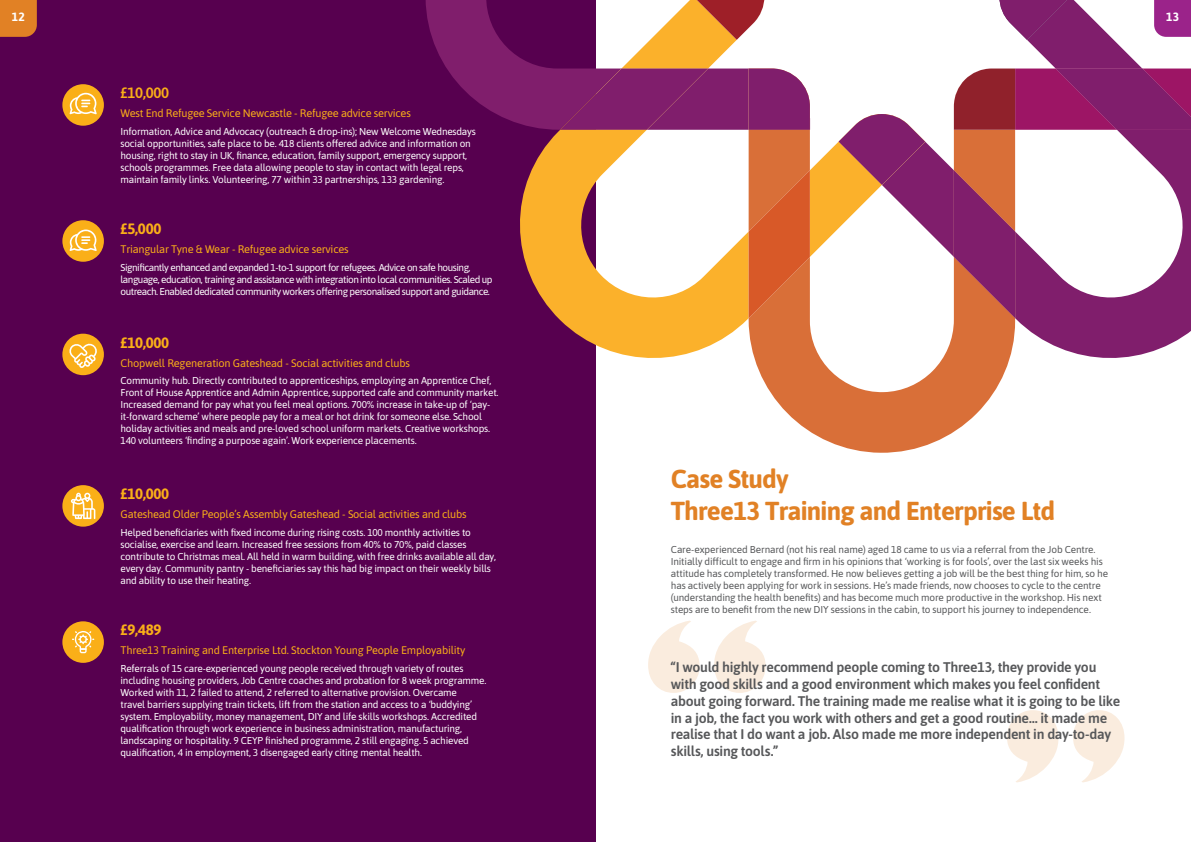
<style>
.page{position:relative;width:1191px;height:842px;background:#fff}
.page>*{position:absolute;margin:0;border:0;box-sizing:border-box;transform-origin:0 0}
.t1{font:700 26px/31.2px "Asap";letter-spacing:-.03em;color:#e18125}
.t2{font:700 15px "Asap";letter-spacing:-.02em;color:#faaf18}
.t3{font:600 15px "Asap";color:#faaf18}
.t4{font:600 14px/16.8px "Asap";letter-spacing:-.02em;color:#57585a}
.t5{font:700 12px "Asap";color:#fff}
.t6{font:11px "Asap";letter-spacing:-.02em;color:#faaf18}
.t7{font:10px/12px "Asap";letter-spacing:-.02em;color:#fff}
.t8{font:10px/12px "Asap";letter-spacing:-.015em;color:#57585a}
.t9{font:10px/12px "Asap";letter-spacing:-.05em;color:#fff}
</style>
<div class="page">
<div style="left:0;top:0;width:595px;height:842px;background:#57004f"></div>
<div style="left:62px;top:84px;width:42px;height:42px;background:#faaf18;border-radius:50%"></div>
<svg style="left:520px;top:130px;width:228px;height:241px"></svg>
<svg style="left:1015px;top:130px;width:176px;height:228px"></svg>
<svg style="left:425px;top:0;width:353px;height:130px"></svg>
<div style="left:560px;top:69px;width:148px;height:61px;background:#801e6c"></div>
<svg style="left:748px;top:104px;width:267px;height:349px"></svg>
<svg style="left:748px;top:170px;width:62px;height:148px"></svg>
<svg style="left:954px;top:170px;width:61px;height:148px"></svg>
<svg style="left:748px;top:69px;width:62px;height:61px"></svg>
<div style="left:62px;top:220px;width:42px;height:42px;background:#faaf18;border-radius:50%"></div>
<div style="left:62px;top:334px;width:42px;height:41px;background:#faaf18;border-radius:50%"></div>
<div style="left:62px;top:485px;width:42px;height:42px;background:#faaf18;border-radius:50%"></div>
<div style="left:62px;top:621px;width:42px;height:42px;background:#faaf18;border-radius:50%"></div>
<svg style="left:648px;top:621px;width:117px;height:72px"></svg>
<svg style="left:1007px;top:710px;width:117px;height:72px"></svg>
<svg style="left:0;top:0;width:37px;height:37px"></svg>
<svg style="left:954px;top:0;width:237px;height:130px"></svg>
<svg style="left:70px;top:93px;width:27px;height:21px"></svg>
<svg style="left:70px;top:230px;width:27px;height:21px"></svg>
<svg style="left:69px;top:339px;width:32px;height:29px"></svg>
<svg style="left:71px;top:493px;width:24px;height:26px"></svg>
<svg style="left:72px;top:631px;width:22px;height:22px"></svg>
<p class="t5" style="left:12px;top:8px;width:15px">12</p>
<p class="t5" style="left:1166px;top:8px;width:15px">13</p>
<h2 class="t3" style="left:120px;top:82px;width:50px">£10,000</h2>
<p class="t6" style="left:120px;top:106px;width:292px">West End Refugee Service Newcastle - Refugee advice services</p>
<p class="t7" style="left:120px;top:125px;width:357px">Information, Advice and Advocacy (outreach &amp; drop-ins); New Welcome Wednesdays social opportunities, safe place to be. 418 clients offered advice and information on housing, right to stay in UK, finance, education, family support, emergency support, schools programmes. Free data allowing people to stay in contact with legal reps, maintain family links. Volunteering, 77 within 33 partnerships, 133 gardening.</p>
<h2 class="t2" style="left:120px;top:218px;width:42px">£5,000</h2>
<p class="t6" style="left:120px;top:242px;width:230px">Triangular Tyne &amp; Wear - Refugee advice services</p>
<p class="t9" style="left:120px;top:261px;width:374px">Significantly enhanced and expanded 1-to-1 support for refugees. Advice on safe housing, language, education, training and assistance with integration into local communities. Scaled up outreach. Enabled dedicated community workers offering personalised support and guidance.</p>
<h2 class="t2" style="left:120px;top:332px;width:50px">£10,000</h2>
<p class="t6" style="left:120px;top:355px;width:291px">Chopwell Regeneration Gateshead - Social activities and clubs</p>
<p class="t7" style="left:120px;top:374px;width:379px">Community hub. Directly contributed to apprenticeships, employing an Apprentice Chef, Front of House Apprentice and Admin Apprentice, supported cafe and community market.<br>Increased demand for pay what you feel meal options. 700% increase in take-up of ‘pay&shy;it-forward scheme’ where people pay for a meal or hot drink for someone else. School holiday activities and meals and pre-loved school uniform markets. Creative workshops.<br>140 volunteers ‘finding a purpose again’. Work experience placements.</p>
<h2 class="t2" style="left:120px;top:483px;width:50px">£10,000</h2>
<p class="t6" style="left:120px;top:506px;width:348px">Gateshead Older People’s Assembly Gateshead - Social activities and clubs</p>
<p class="t7" style="left:120px;top:526px;width:377px">Helped beneficiaries with fixed income during rising costs. 100 monthly activities to socialise, exercise and learn. Increased free sessions from 40% to 70%, paid classes contribute to Christmas meal. All held in warm building, with free drinks available all day, every day. Community pantry - beneficiaries say this had big impact on their weekly bills and ability to use their heating.</p>
<h2 class="t2" style="left:120px;top:619px;width:42px">£9,489</h2>
<p class="t6" style="left:120px;top:643px;width:346px">Three13 Training and Enterprise Ltd. Stockton Young People Employability</p>
<p class="t7" style="left:120px;top:662px;width:367px">Referrals of 15 care-experienced young people received through variety of routes including housing providers, Job Centre coaches and probation for 8 week programme.<br>Worked with 11, 2 failed to attend, 2 referred to alternative provision. Overcame<br>travel barriers supplying train tickets, lift from the station and access to a ‘buddying’ system. Employability, money management, DIY and life skills workshops. Accredited qualification through work experience in business administration, manufacturing, landscaping or hospitality. 9 CEYP finished programme, 2 still engaging. 5 achieved qualification, 4 in employment, 3 disengaged early citing mental health.</p>
<h1 class="t1" style="left:671px;top:462px;width:386px">Case Study<br>Three13 Training and Enterprise Ltd</h1>
<p class="t8" style="left:671px;top:543px;width:439px">Care-experienced Bernard (not his real name) aged 18 came to us via a referral from the Job Centre.<br>Initially difficult to engage and firm in his opinions that ‘working is for fools’, over the last six weeks his attitude has completely transformed. He now believes getting a job will be the best thing for him, so he has actively been applying for work in sessions. He’s made friends, now chooses to cycle to the centre (understanding the health benefits) and has become much more productive in the workshop. His next steps are to benefit from the new DIY sessions in the cabin, to support his journey to independence.</p>
<p class="t4" style="left:671px;top:658px;width:451px">“I would highly recommend people coming to Three13, they provide you with good skills and a good environment which makes you feel confident about going forward. The training made me realise what it is going to be like in a job, the fact you work with others and get a good routine… it made me realise that I do want a job. Also made me more independent in day-to-day skills, using tools.”</p>
</div>
